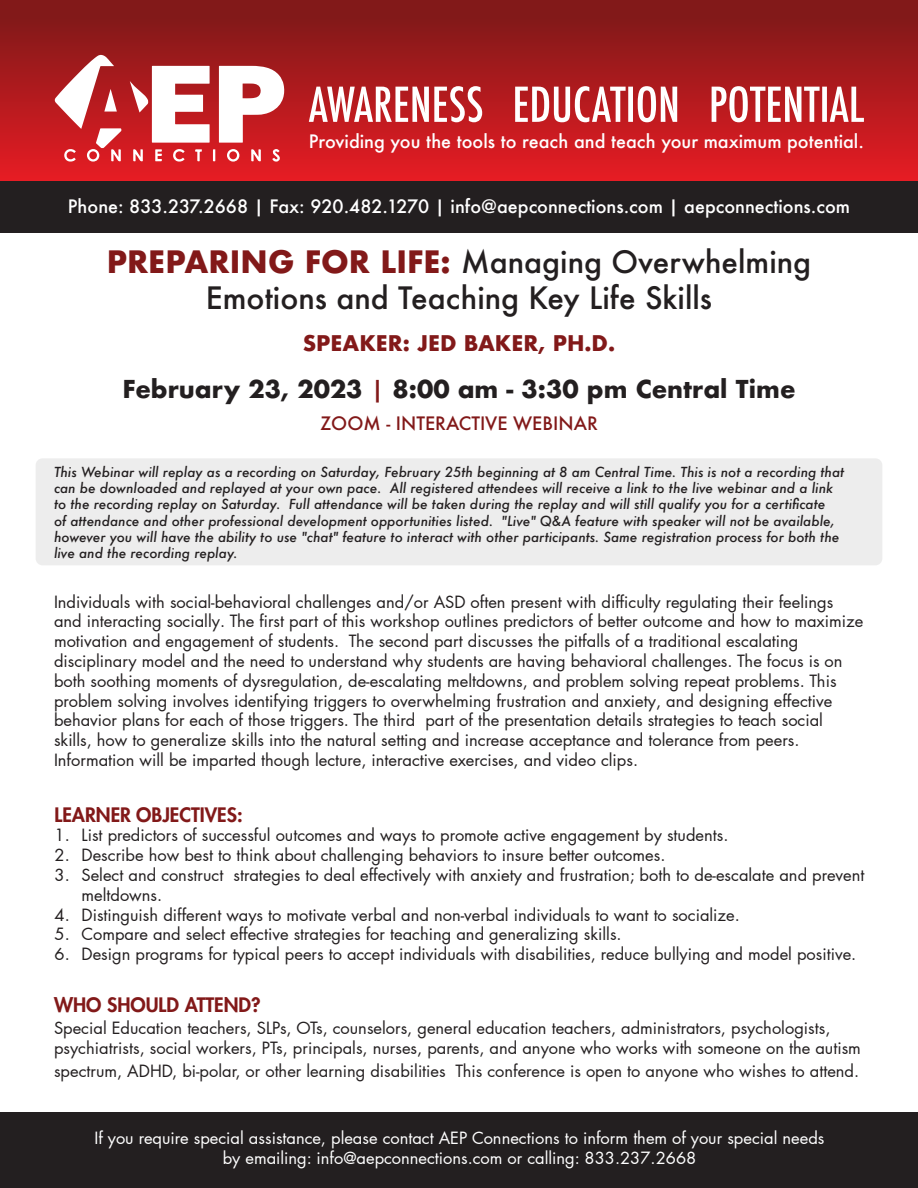
<style>
.page{position:relative;width:918px;height:1188px;background:#fff}
.page>*{position:absolute;margin:0;border:0;box-sizing:border-box;transform-origin:0 0}
.t1{font:500 30px/36px "Futura";color:#231f20;text-align:center}
.t2{font:700 24px "Futura";color:#231f20}
.t3{font:700 21px "Futura";color:#821919}
.t4{font:800 19.5px "Futura LT Pro";color:#821919}
.t5{font:500 18px "Futura";color:#fff}
.t6{font:500 18px "Futura";color:#821919}
.t7{font:16.5px/19.8px "Futura LT Pro";color:#231f20}
.t8{font:16.5px "Futura LT Pro";color:#fff}
.t9{font:italic 500 13.5px/16.2px "Futura";color:#231f20}
.s1{font-weight:700;color:#821919}
.s2{font-weight:500;color:#821919}
</style>
<div class="page">
<div style="left:0;top:0;width:918px;height:187px;background:linear-gradient(to bottom,#791918,#ea1c24)"></div>
<svg style="left:219px;top:66px;width:66px;height:77px"></svg>
<svg style="left:130px;top:66px;width:80px;height:77px"></svg>
<svg style="left:133px;top:149px;width:10px;height:12px"></svg>
<svg style="left:251px;top:149px;width:10px;height:12px"></svg>
<svg style="left:227px;top:149px;width:12px;height:13px"></svg>
<svg style="left:54px;top:54px;width:68px;height:108px"></svg>
<svg style="left:173px;top:149px;width:12px;height:13px"></svg>
<svg style="left:155px;top:149px;width:7px;height:12px"></svg>
<svg style="left:272px;top:149px;width:8px;height:13px"></svg>
<svg style="left:195px;top:149px;width:7px;height:12px"></svg>
<svg style="left:213px;top:149px;width:2px;height:13px"></svg>
<div style="left:36px;top:458px;width:846px;height:107px;background:#ededed;border-radius:7px"></div>
<div style="left:0;top:181px;width:918px;height:52px;background:#231f20"></div>
<div style="left:0;top:1112px;width:918px;height:76px;background:#231f20"></div>
<svg style="left:309px;top:86px;width:555px;height:36px"></svg>
<p class="t5" style="left:309px;top:129px;width:557px">Providing you the tools to reach and teach your maximum potential.</p>
<p class="t5" style="left:68px;top:194px;width:784px">Phone: 833.237.2668 | Fax: 920.482.1270 | info@aepconnections.com | aepconnections.com</p>
<p class="t1" style="left:107px;top:244px;width:706px"><span class="s1">PREPARING FOR LIFE:</span> Managing Overwhelming<br>Emotions and Teaching Key Life Skills</p>
<p class="t3" style="left:303px;top:328px;width:314px">SPEAKER: JED BAKER, PH.D.</p>
<p class="t2" style="left:122px;top:372px;width:675px">February 23, 2023 <span class="s2">|</span> 8:00 am - 3:30 pm Central Time</p>
<p class="t6" style="left:320px;top:411px;width:279px">ZOOM - INTERACTIVE WEBINAR</p>
<p class="t9" style="left:54px;top:464px;width:792px">This Webinar will replay as a recording on Saturday, February 25th beginning at 8 am Central Time. This is not a recording that can be downloaded and replayed at your own pace. All registered attendees will receive a link to the live webinar and a link to the recording replay on Saturday. Full attendance will be taken during the replay and will still qualify you for a certificate<br>of attendance and other professional development opportunities listed. "Live" Q&amp;A feature with speaker will not be available, however you will have the ability to use "chat" feature to interact with other participants. Same registration process for both the live and the recording replay.</p>
<p class="t7" style="left:54px;top:591px;width:811px">Individuals with social-behavioral challenges and/or ASD often present with difficulty regulating their feelings and interacting socially. The first part of this workshop outlines predictors of better outcome and how to maximize motivation and engagement of students. The second part discusses the pitfalls of a traditional escalating disciplinary model and the need to understand why students are having behavioral challenges. The focus is on both soothing moments of dysregulation, de-escalating meltdowns, and problem solving repeat problems. This problem solving involves identifying triggers to overwhelming frustration and anxiety, and designing effective behavior plans for each of those triggers. The third part of the presentation details strategies to teach social skills, how to generalize skills into the natural setting and increase acceptance and tolerance from peers.<br>Information will be imparted though lecture, interactive exercises, and video clips.</p>
<p class="t4" style="left:55px;top:800px;width:190px">LEARNER OBJECTIVES:</p>
<p class="t7" style="left:55px;top:825px;width:675px">1. List predictors of successful outcomes and ways to promote active engagement by students.</p>
<p class="t7" style="left:55px;top:845px;width:612px">2. Describe how best to think about challenging behaviors to insure better outcomes.</p>
<p class="t7" style="left:82px;top:865px;width:784px;text-indent:-27px">3. Select and construct strategies to deal effectively with anxiety and frustration; both to de-escalate and prevent meltdowns.</p>
<p class="t7" style="left:55px;top:904px;width:687px">4. Distinguish different ways to motivate verbal and non-verbal individuals to want to socialize.</p>
<p class="t7" style="left:55px;top:924px;width:569px">5. Compare and select effective strategies for teaching and generalizing skills.</p>
<p class="t7" style="left:55px;top:944px;width:803px">6. Design programs for typical peers to accept individuals with disabilities, reduce bullying and model positive.</p>
<p class="t4" style="left:54px;top:990px;width:208px">WHO SHOULD ATTEND?</p>
<p class="t7" style="left:54px;top:1018px;width:808px">Special Education teachers, SLPs, OTs, counselors, general education teachers, administrators, psychologists, psychiatrists, social workers, PTs, principals, nurses, parents, and anyone who works with someone on the autism</p>
<p class="t7" style="left:54px;top:1061px;width:807px">spectrum, ADHD, bi-polar, or other learning disabilities This conference is open to anyone who wishes to attend.</p>
<p class="t8" style="left:95px;top:1127px;width:731px">If you require special assistance, please contact AEP Connections to inform them of your special needs</p>
<p class="t8" style="left:223px;top:1147px;width:475px">by emailing: info@aepconnections.com or calling: 833.237.2668</p>
</div>
